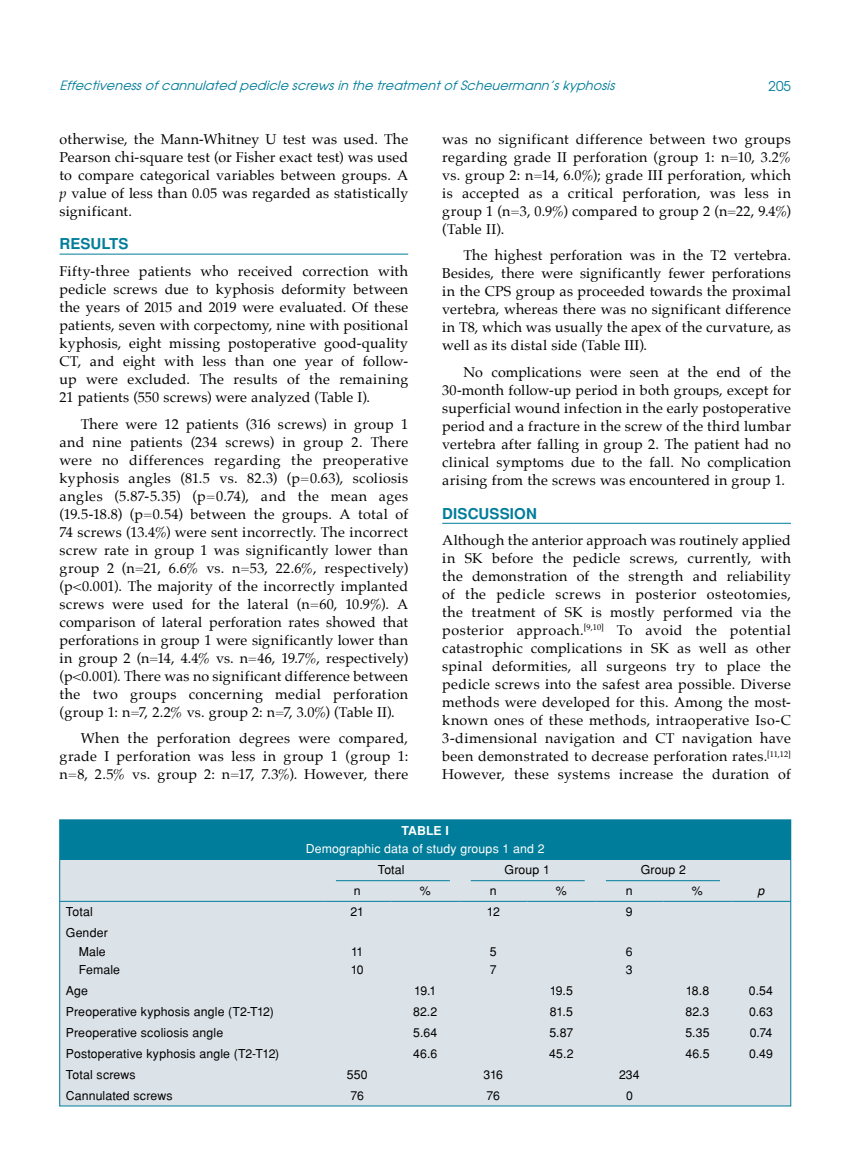
<style>
.page{position:relative;width:859px;height:1170px;background:#fff}
.page>*{position:absolute;margin:0;border:0;box-sizing:border-box;transform-origin:0 0}
.t1{font:700 15px "Helvetica Tr";letter-spacing:.005em;color:#007d9a}
.t2{font:14.25px/18px "Palatino";letter-spacing:.02em;color:#000;text-align:justify}
.t3{font:13.5px "Avant Garde Tr";color:#007d9a}
.t4{font:italic 12.75px "Avant Garde Tr";color:#007d9a}
.t5{font:12.3px/18.3px "Helvetica Normal Tr";letter-spacing:.01em;color:#000}
.t6{font:12.3px "Helvetica Normal Tr";letter-spacing:.01em;color:#fff}
.t7{font:700 12.3px "Helvetica Tr";color:#fff}
.t8{font:italic 12.3px "Helvetica Tr";color:#000}
.s1{font-style:italic}
</style>
<div class="page">
<hr style="left:60px;top:254px;width:348px;height:1px;background:#007d9a">
<hr style="left:442px;top:523px;width:349px;height:1px;background:#007d9a">
<div style="left:60px;top:819px;width:731px;height:286px;background:#dbe2e8"></div>
<div style="left:60px;top:820px;width:730px;height:39px;background:#007d9a"></div>
<hr style="left:60px;top:901px;width:263px;height:1px;background:#007d9a">
<hr style="left:323px;top:901px;width:68px;height:1px;background:#007d9a">
<hr style="left:391px;top:901px;width:68px;height:1px;background:#007d9a">
<hr style="left:459px;top:901px;width:68px;height:1px;background:#007d9a">
<hr style="left:527px;top:901px;width:68px;height:1px;background:#007d9a">
<hr style="left:595px;top:901px;width:68px;height:1px;background:#007d9a">
<hr style="left:663px;top:901px;width:68px;height:1px;background:#007d9a">
<hr style="left:731px;top:901px;width:59px;height:1px;background:#007d9a">
<hr style="left:336px;top:880px;width:114px;height:1px;background:#007d9a">
<hr style="left:471px;top:880px;width:114px;height:1px;background:#007d9a">
<hr style="left:606px;top:880px;width:114px;height:1px;background:#007d9a">
<p class="t4" style="left:60px;top:78px;width:560px">Effectivenessofcannulated pedicle screwsin the treatmentofScheuermann’skyphosis</p>
<p class="t3" style="left:768px;top:77px;width:24px">205</p>
<p class="t2" style="left:60px;top:130px;width:350px">otherwise, the Mann-Whitney U test was used. The Pearson chi-square test (or Fisher exact test) was used to compare categorical variables between groups. A <span class="s1">p</span> value of less than 0.05 was regarded as statistically significant.</p>
<p class="t1" style="left:60px;top:235px;width:71px">RESULTS</p>
<p class="t2" style="left:60px;top:262px;width:350px">Fifty-three patients who received correction with pedicle screws due to kyphosis deformity between the years of 2015 and 2019 were evaluated. Of these patients, seven with corpectomy, nine with positional kyphosis, eight missing postoperative good-quality CT, and eight with less than one year of follow&shy;up were excluded. The results of the remaining 21 patients (550 screws) were analyzed (Table I).</p>
<p class="t2" style="left:60px;top:414px;width:350px;text-indent:21px">There were 12 patients (316 screws) in group 1 and nine patients (234 screws) in group 2. There were no differences regarding the preoperative kyphosis angles (81.5 vs. 82.3) (p=0.63), scoliosis angles (5.87-5.35) (p=0.74), and the mean ages (19.5-18.8) (p=0.54) between the groups. A total of 74 screws (13.4%) were sent incorrectly. The incorrect screw rate in group 1 was significantly lower than group 2 (n=21, 6.6% vs. n=53, 22.6%, respectively) (p&lt;0.001). The majority of the incorrectly implanted screws were used for the lateral (n=60, 10.9%). A comparison of lateral perforation rates showed that perforations in group 1 were significantly lower than in group 2 (n=14, 4.4% vs. n=46, 19.7%, respectively) (p&lt;0.001). There was no significant difference between the two groups concerning medial perforation (group 1: n=7, 2.2% vs. group 2: n=7, 3.0%) (Table II).</p>
<p class="t2" style="left:60px;top:729px;width:350px;text-indent:21px">When the perforation degrees were compared, grade I perforation was less in group 1 (group 1: n=8, 2.5% vs. group 2: n=17, 7.3%). However, there</p>
<p class="t2" style="left:442px;top:130px;width:350px">was no significant difference between two groups regarding grade II perforation (group 1: n=10, 3.2% vs. group 2: n=14, 6.0%); grade III perforation, which is accepted as a critical perforation, was less in group 1 (n=3, 0.9%) compared to group 2 (n=22, 9.4%) (Table II).</p>
<p class="t2" style="left:442px;top:246px;width:350px;text-indent:21px">The highest perforation was in the T2 vertebra.<br>Besides, there were significantly fewer perforations in the CPS group as proceeded towards the proximal vertebra, whereas there was no significant difference in T8, which was usually the apex of the curvature, as well as its distal side (Table III).</p>
<p class="t2" style="left:442px;top:363px;width:350px;text-indent:21px">No complications were seen at the end of the 30-month follow-up period in both groups, except for superficial wound infection in the early postoperative period and a fracture in the screw of the third lumbar vertebra after falling in group 2. The patient had no clinical symptoms due to the fall. No complication arising from the screws was encountered in group 1.</p>
<p class="t1" style="left:442px;top:504px;width:96px">DISCUSSION</p>
<p class="t2" style="left:442px;top:531px;width:350px">Although the anterior approach was routinely applied in SK before the pedicle screws, currently, with the demonstration of the strength and reliability of the pedicle screws in posterior osteotomies, the treatment of SK is mostly performed via the posterior approach.<sup>[9,10]</sup> To avoid the potential catastrophic complications in SK as well as other spinal deformities, all surgeons try to place the pedicle screws into the safest area possible. Diverse methods were developed for this. Among the most&shy;known ones of these methods, intraoperative Iso-C 3-dimensional navigation and CT navigation have been demonstrated to decrease perforation rates.<sup>[11,12] </sup>However, these systems increase the duration of</p>
<p class="t7" style="left:401px;top:823px;width:49px">Table I</p>
<p class="t6" style="left:306px;top:841px;width:240px">Demographic data of study groups 1 and 2</p>
<p class="t5" style="left:378px;top:860px;width:28px">Total</p>
<p class="t5" style="left:505px;top:860px;width:47px">Group 1</p>
<p class="t5" style="left:641px;top:860px;width:47px">Group 2</p>
<p class="t5" style="left:354px;top:881px;width:8px">n</p>
<p class="t5" style="left:420px;top:881px;width:12px">%</p>
<p class="t5" style="left:490px;top:881px;width:8px">n</p>
<p class="t5" style="left:556px;top:881px;width:12px">%</p>
<p class="t5" style="left:626px;top:881px;width:8px">n</p>
<p class="t5" style="left:692px;top:881px;width:12px">%</p>
<p class="t8" style="left:758px;top:883px;width:8px">p</p>
<p class="t5" style="left:66px;top:902px;width:28px">Total</p>
<p class="t5" style="left:350px;top:902px;width:15px">21</p>
<p class="t5" style="left:487px;top:902px;width:15px">12</p>
<p class="t5" style="left:626px;top:902px;width:8px">9</p>
<p class="t5" style="left:79px;top:923px;width:43px;text-indent:-13px">Gender<br>Male<br>Female</p>
<p class="t5" style="left:351px;top:942px;width:15px">11<br>10</p>
<p class="t5" style="left:490px;top:942px;width:8px">5<br>7</p>
<p class="t5" style="left:626px;top:942px;width:8px">6<br>3</p>
<p class="t5" style="left:66px;top:981px;width:24px">Age</p>
<p class="t5" style="left:414px;top:981px;width:24px">19.1</p>
<p class="t5" style="left:550px;top:981px;width:25px">19.5</p>
<p class="t5" style="left:686px;top:981px;width:25px">18.8</p>
<p class="t5" style="left:749px;top:981px;width:26px">0.54</p>
<p class="t5" style="left:66px;top:1002px;width:209px">Preoperative kyphosis angle (T2-T12)</p>
<p class="t5" style="left:413px;top:1002px;width:26px">82.2</p>
<p class="t5" style="left:550px;top:1002px;width:24px">81.5</p>
<p class="t5" style="left:685px;top:1002px;width:25px">82.3</p>
<p class="t5" style="left:749px;top:1002px;width:25px">0.63</p>
<p class="t5" style="left:66px;top:1023px;width:159px">Preoperative scoliosis angle</p>
<p class="t5" style="left:413px;top:1023px;width:26px">5.64</p>
<p class="t5" style="left:549px;top:1023px;width:25px">5.87</p>
<p class="t5" style="left:685px;top:1023px;width:26px">5.35</p>
<p class="t5" style="left:750px;top:1023px;width:24px">0.74</p>
<p class="t5" style="left:66px;top:1044px;width:215px">Postoperative kyphosis angle (T2-T12)</p>
<p class="t5" style="left:413px;top:1044px;width:26px">46.6</p>
<p class="t5" style="left:549px;top:1044px;width:26px">45.2</p>
<p class="t5" style="left:685px;top:1044px;width:26px">46.5</p>
<p class="t5" style="left:749px;top:1044px;width:25px">0.49</p>
<p class="t5" style="left:66px;top:1065px;width:71px">Total screws</p>
<p class="t5" style="left:347px;top:1065px;width:22px">550</p>
<p class="t5" style="left:484px;top:1065px;width:21px">316</p>
<p class="t5" style="left:619px;top:1065px;width:22px">234</p>
<p class="t5" style="left:66px;top:1086px;width:108px">Cannulated screws</p>
<p class="t5" style="left:351px;top:1086px;width:15px">76</p>
<p class="t5" style="left:487px;top:1086px;width:15px">76</p>
<p class="t5" style="left:626px;top:1086px;width:8px">0</p>
</div>
